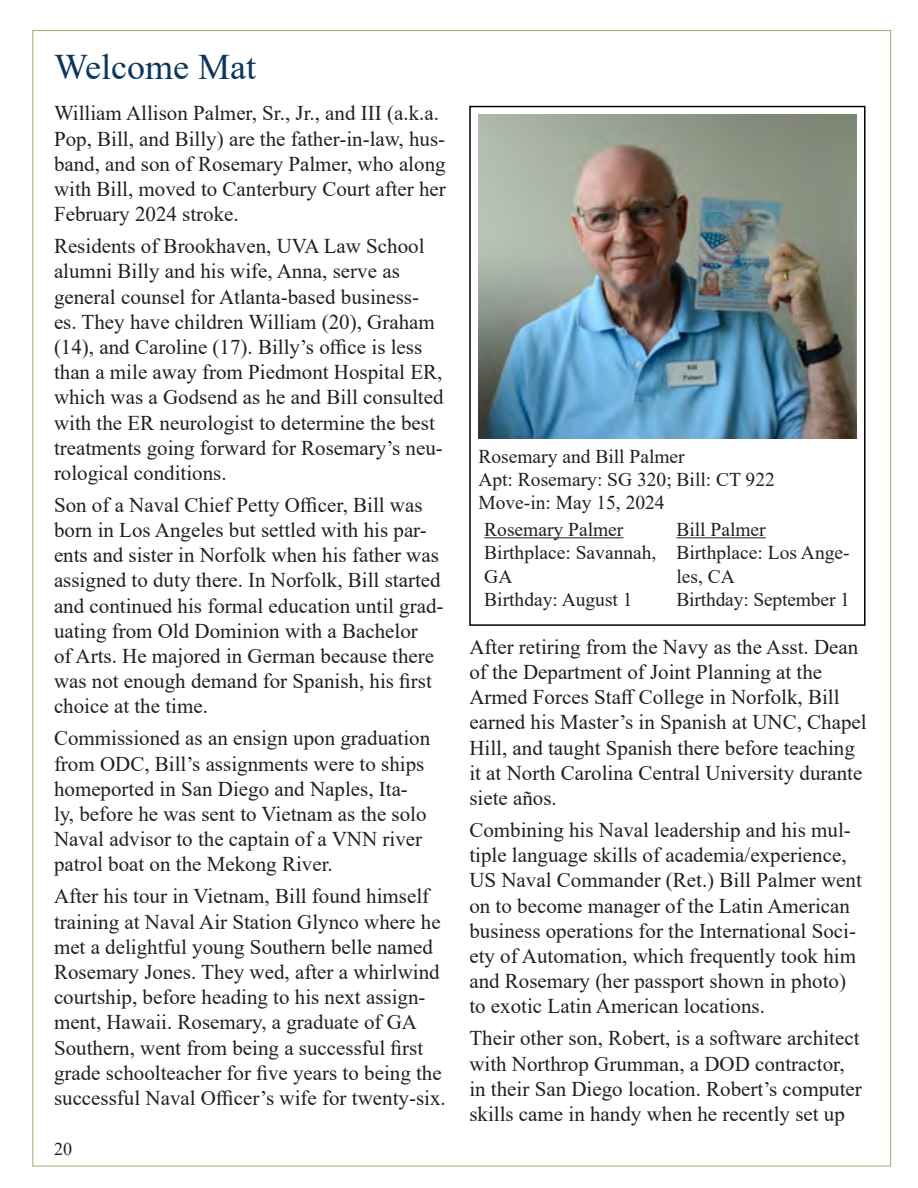
<style>
.page{position:relative;width:918px;height:1188px;background:#fff}
.page>*{position:absolute;margin:0;border:0;box-sizing:border-box;transform-origin:0 0}
.t1{font:36px "Times New Roman";color:#0c375b}
.t2{font:21px/25.2px "Times New Roman";color:#231f20}
.t3{font:19.5px/23.4px "Times New Roman";color:#231f20}
.t4{font:18px "Times New Roman";color:#231f20}
</style>
<div class="page">
<hr style="left:484px;top:537px;width:139px;height:1px;background:#231f20">
<hr style="left:676px;top:537px;width:90px;height:1px;background:#231f20">
<div style="left:469px;top:106px;width:397px;height:520px;border:2px solid #000"></div>
<img style="left:478px;top:114px;width:378px;height:324px">
<p class="t1" style="left:54px;top:42px;width:204px">Welcome Mat</p>
<p class="t2" style="left:54px;top:100px;width:393px">William Allison Palmer, Sr., Jr., and III (a.k.a.<br>Pop, Bill, and Billy) are the father-in-law, hus&shy;band, and son of Rosemary Palmer, who along with Bill, moved to Canterbury Court after her February 2024 stroke.</p>
<p class="t2" style="left:54px;top:233px;width:391px">Residents of Brookhaven, UVA Law School alumni Billy and his wife, Anna, serve as general counsel for Atlanta-based business&shy;es. They have children William (20), Graham (14), and Caroline (17). Billy’s office is less than a mile away from Piedmont Hospital ER, which was a Godsend as he and Bill consulted with the ER neurologist to determine the best treatments going forward for Rosemary’s neu&shy;rological conditions.</p>
<p class="t2" style="left:54px;top:492px;width:391px">Son of a Naval Chief Petty Officer, Bill was born in Los Angeles but settled with his par&shy;ents and sister in Norfolk when his father was assigned to duty there. In Norfolk, Bill started and continued his formal education until grad&shy;uating from Old Dominion with a Bachelor<br>of Arts. He majored in German because there was not enough demand for Spanish, his first choice at the time.</p>
<p class="t2" style="left:54px;top:725px;width:378px">Commissioned as an ensign upon graduation from ODC, Bill’s assignments were to ships homeported in San Diego and Naples, Ita&shy;ly, before he was sent to Vietnam as the solo Naval advisor to the captain of a VNN river patrol boat on the Mekong River.</p>
<p class="t2" style="left:54px;top:883px;width:393px">After his tour in Vietnam, Bill found himself training at Naval Air Station Glynco where he met a delightful young Southern belle named Rosemary Jones. They wed, after a whirlwind courtship, before heading to his next assign&shy;ment, Hawaii. Rosemary, a graduate of GA Southern, went from being a successful first grade schoolteacher for five years to being the successful Naval Officer’s wife for twenty-six.</p>
<p class="t4" style="left:54px;top:1136px;width:19px">20</p>
<p class="t3" style="left:478px;top:444px;width:208px">Rosemary and Bill Palmer</p>
<p class="t3" style="left:478px;top:467px;width:298px">Apt: Rosemary: SG 320; Bill: CT 922</p>
<p class="t3" style="left:478px;top:491px;width:188px">Move-in: May 15, 2024</p>
<p class="t3" style="left:484px;top:517px;width:141px">Rosemary Palmer</p>
<p class="t3" style="left:484px;top:540px;width:174px">Birthplace: Savannah,<br>GA</p>
<p class="t3" style="left:484px;top:587px;width:150px">Birthday: August 1</p>
<p class="t3" style="left:676px;top:517px;width:91px">Bill Palmer</p>
<p class="t3" style="left:676px;top:540px;width:175px">Birthplace: Los Ange&shy;les, CA</p>
<p class="t3" style="left:676px;top:587px;width:175px">Birthday: September 1</p>
<p class="t2" style="left:469px;top:634px;width:399px">After retiring from the Navy as the Asst. Dean of the Department of Joint Planning at the Armed Forces Staff College in Norfolk, Bill earned his Master’s in Spanish at UNC, Chapel Hill, and taught Spanish there before teaching it at North Carolina Central University durante siete años.</p>
<p class="t2" style="left:469px;top:817px;width:394px">Combining his Naval leadership and his mul&shy;tiple language skills of academia/experience, US Naval Commander (Ret.) Bill Palmer went on to become manager of the Latin American business operations for the International Soci&shy;ety of Automation, which frequently took him and Rosemary (her passport shown in photo) to exotic Latin American locations.</p>
<p class="t2" style="left:469px;top:1025px;width:394px">Their other son, Robert, is a software architect with Northrop Grumman, a DOD contractor, in their San Diego location. Robert’s computer skills came in handy when he recently set up</p>
</div>
